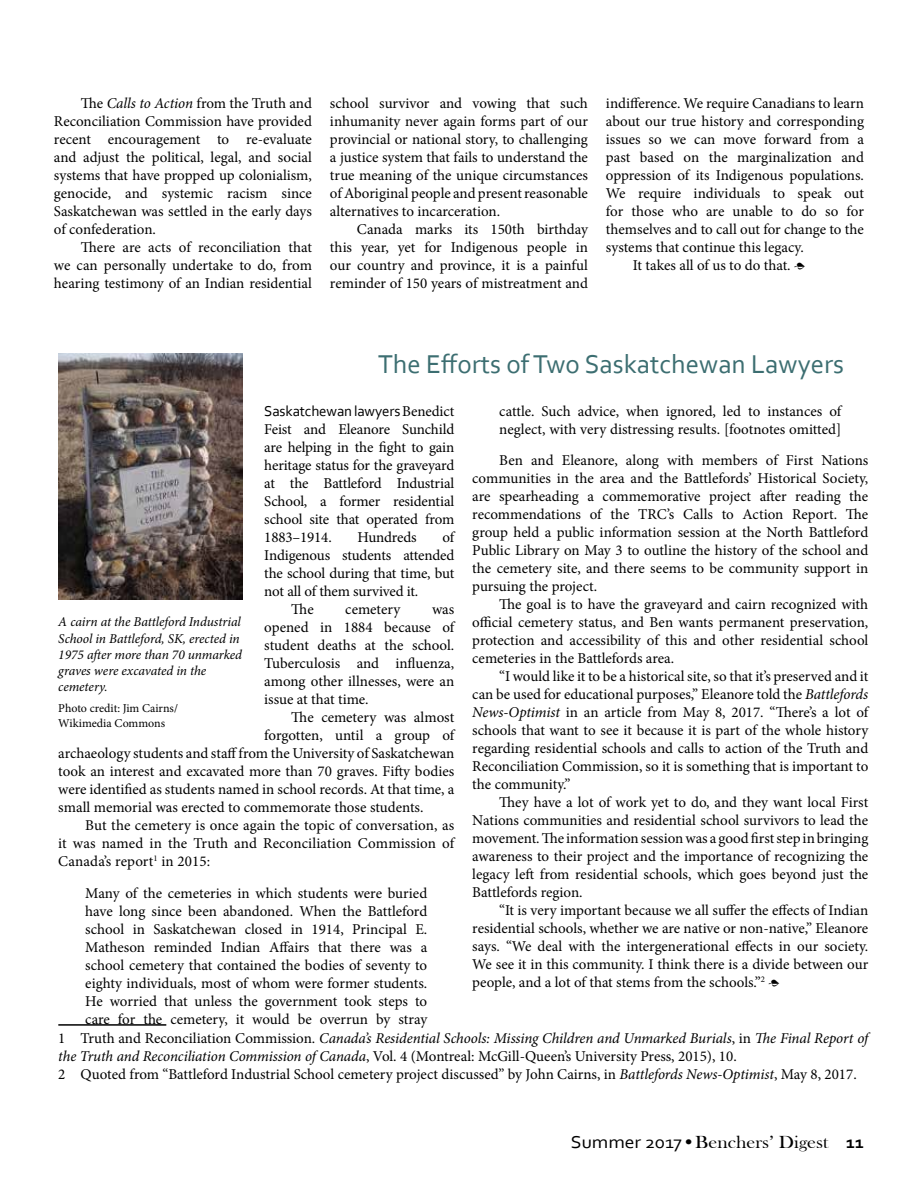
<style>
.page{position:relative;width:918px;height:1188px;background:#fff}
.page>*{position:absolute;margin:0;border:0;box-sizing:border-box;transform-origin:0 0}
.t1{font:27px "Corbel";color:#3c6e71}
.t2{font:18px "Bask Old Face";color:#000;scale:1.1 1}
.t3{font:15px/18px "Minion Pro";letter-spacing:-.005em;color:#000;text-align:justify}
.t4{font:italic 15px "Minion Pro";letter-spacing:-.005em;color:#000}
.t5{font:15px "Corbel";letter-spacing:-.01em;color:#000}
.t6{font:italic 13.5px/16.2px "Minion Pro";letter-spacing:-.005em;color:#000}
.t7{font:12px/14.4px "Minion Pro";color:#000}
.s1{font-style:italic}
.s2{font-family:"Minion Pro"}
.s3{font-style:normal}
.s4{font-family:"Corbel"}
.s5{font-family:"Corbel";font-weight:700}
</style>
<div class="page">
<img style="left:58px;top:353px;width:185px;height:246px">
<hr style="left:58px;top:1024px;width:108px;height:2px;background:#000">
<p class="t3" style="left:54px;top:94px;width:260px;text-indent:27px">The <span class="s1">Calls to Action</span> from the Truth and Reconciliation Commission have provided recent encouragement to re-evaluate and adjust the political, legal, and social systems that have propped up colonialism, genocide, and systemic racism since Saskatchewan was settled in the early days of confederation.</p>
<p class="t3" style="left:54px;top:238px;width:260px;text-indent:27px">There are acts of reconciliation that we can personally undertake to do, from hearing testimony of an Indian residential</p>
<p class="t3" style="left:330px;top:94px;width:260px">school survivor and vowing that such inhumanity never again forms part of our provincial or national story, to challenging a justice system that fails to understand the true meaning of the unique circumstances of Aboriginal people and present reasonable alternatives to incarceration.</p>
<p class="t3" style="left:330px;top:220px;width:260px;text-indent:27px">Canada marks its 150th birthday this year, yet for Indigenous people in our country and province, it is a painful reminder of 150 years of mistreatment and</p>
<p class="t3" style="left:606px;top:94px;width:259px">indifference. We require Canadians to learn</p>
<p class="t3" style="left:606px;top:112px;width:260px">about our true history and corresponding</p>
<p class="t3" style="left:606px;top:130px;width:260px">issues so we can move forward from a</p>
<p class="t3" style="left:606px;top:148px;width:260px">past based on the marginalization and</p>
<p class="t3" style="left:606px;top:166px;width:260px">oppression of its Indigenous populations.</p>
<p class="t3" style="left:606px;top:184px;width:259px">We require individuals to speak out</p>
<p class="t3" style="left:606px;top:202px;width:260px">for those who are unable to do so for</p>
<p class="t3" style="left:606px;top:220px;width:259px">themselves and to call out for change to the</p>
<p class="t3" style="left:606px;top:238px;width:199px">systems that continue this legacy.</p>
<p class="t3" style="left:633px;top:256px;width:174px">It takes all of us to do that. •</p>
<h1 class="t1" style="left:378px;top:348px;width:468px">The Efforts of Two Saskatchewan Lawyers</h1>
<p class="t3" style="left:499px;top:402px;width:344px">cattle. Such advice, when ignored, led to instances of neglect, with very distressing results. [footnotes omitted]</p>
<p class="t3" style="left:472px;top:452px;width:398px;text-indent:27px">Ben and Eleanore, along with members of First Nations communities in the area and the Battlefords’ Historical Society, are spearheading a commemorative project after reading the recommendations of the TRC’s Calls to Action Report. The group held a public information session at the North Battleford Public Library on May 3 to outline the history of the school and the cemetery site, and there seems to be community support in pursuing the project.</p>
<p class="t3" style="left:472px;top:596px;width:398px;text-indent:27px">The goal is to have the graveyard and cairn recognized with official cemetery status, and Ben wants permanent preservation, protection and accessibility of this and other residential school cemeteries in the Battlefords area.</p>
<p class="t3" style="left:472px;top:668px;width:398px;text-indent:27px">“I would like it to be a historical site, so that it’s preserved and it can be used for educational purposes,” Eleanore told the <span class="s1">Battlefords News-Optimist</span> in an article from May 8, 2017. “There’s a lot of schools that want to see it because it is part of the whole history regarding residential schools and calls to action of the Truth and Reconciliation Commission, so it is something that is important to the community.”</p>
<p class="t3" style="left:472px;top:794px;width:398px;text-indent:27px">They have a lot of work yet to do, and they want local First Nations communities and residential school survivors to lead the movement. The information session was a good first step in bringing awareness to their project and the importance of recognizing the legacy left from residential schools, which goes beyond just the Battlefords region.</p>
<p class="t3" style="left:472px;top:902px;width:398px;text-indent:27px">“It is very important because we all suffer the effects of Indian residential schools, whether we are native or non-native,” Eleanore says. “We deal with the intergenerational effects in our society.<br>We see it in this community. I think there is a divide between our people, and a lot of that stems from the schools.”<sup>2</sup> •</p>
<p class="t5" style="left:264px;top:402px;width:191px">Saskatchewan lawyers <span class="s2">Benedict</span></p>
<p class="t3" style="left:264px;top:420px;width:192px">Feist and Eleanore Sunchild are helping in the fight to gain heritage status for the graveyard at the Battleford Industrial School, a former residential school site that operated from 1883–1914.</p>
<p class="t3" style="left:358px;top:528px;width:61px">Hundreds</p>
<p class="t3" style="left:443px;top:528px;width:13px">of</p>
<p class="t3" style="left:264px;top:546px;width:192px">Indigenous students attended</p>
<p class="t3" style="left:264px;top:564px;width:191px">the school during that time, but</p>
<p class="t3" style="left:264px;top:582px;width:156px">not all of them survived it.</p>
<p class="t3" style="left:291px;top:600px;width:24px">The</p>
<p class="t3" style="left:345px;top:600px;width:57px">cemetery</p>
<p class="t3" style="left:264px;top:600px;width:192px;text-indent:168px">was opened in 1884 because of student deaths at the school.<br>Tuberculosis and influenza, among other illnesses, were an issue at that time.</p>
<p class="t3" style="left:291px;top:708px;width:165px">The cemetery was almost</p>
<p class="t3" style="left:264px;top:726px;width:191px">forgotten, until a group of</p>
<p class="t3" style="left:58px;top:744px;width:398px">archaeology students and staff from the University of Saskatchewan</p>
<p class="t3" style="left:58px;top:762px;width:398px">took an interest and excavated more than 70 graves. Fifty bodies</p>
<p class="t3" style="left:58px;top:780px;width:397px">were identified as students named in school records. At that time, a</p>
<p class="t3" style="left:58px;top:798px;width:367px">small memorial was erected to commemorate those students.</p>
<p class="t3" style="left:85px;top:816px;width:370px">But the cemetery is once again the topic of conversation, as</p>
<p class="t3" style="left:58px;top:834px;width:397px">it was named in the Truth and Reconciliation Commission of</p>
<p class="t3" style="left:58px;top:852px;width:153px">Canada’s report<sup>1</sup> in 2015:</p>
<p class="t3" style="left:85px;top:884px;width:344px">Many of the cemeteries in which students were buried</p>
<p class="t3" style="left:85px;top:902px;width:343px">have long since been abandoned. When the Battleford</p>
<p class="t3" style="left:85px;top:920px;width:344px">school in Saskatchewan closed in 1914, Principal E.</p>
<p class="t3" style="left:85px;top:938px;width:343px">Matheson reminded Indian Affairs that there was a</p>
<p class="t3" style="left:85px;top:956px;width:343px">school cemetery that contained the bodies of seventy to</p>
<p class="t3" style="left:85px;top:974px;width:344px">eighty individuals, most of whom were former students.</p>
<p class="t3" style="left:85px;top:992px;width:343px">He worried that unless the government took steps to</p>
<p class="t3" style="left:85px;top:1010px;width:344px">care for the cemetery, it would be overrun by stray</p>
<p class="t4" style="left:58px;top:1028px;width:811px"><span class="s3">1 Truth and Reconciliation Commission.</span> Canada’s Residential Schools: Missing Children and Unmarked Burials<span class="s3">, in</span> The Final Report of</p>
<p class="t3" style="left:58px;top:1047px;width:680px"><span class="s1">the Truth and Reconciliation Commission of Canada</span>, Vol. 4 (Montreal: McGill-Queen’s University Press, 2015), 10.</p>
<p class="t3" style="left:58px;top:1065px;width:800px">2 Quoted from “Battleford Industrial School cemetery project discussed” by John Cairns, in <span class="s1">Battlefords News-Optimist</span>, May 8, 2017.</p>
<p class="t6" style="left:58px;top:614px;width:185px">A cairn at the Battleford Industrial<br>School in Battleford, SK, erected in<br>1975 after more than 70 unmarked graves were excavated in the cemetery.</p>
<p class="t7" style="left:58px;top:701px;width:121px">Photo credit: Jim Cairns/<br>Wikimedia Commons</p>
<p class="t2" style="left:571px;top:1132px;width:268px"><span class="s4">Summer 2017</span>•Benchers’ Digest <span class="s5">11</span></p>
</div>
